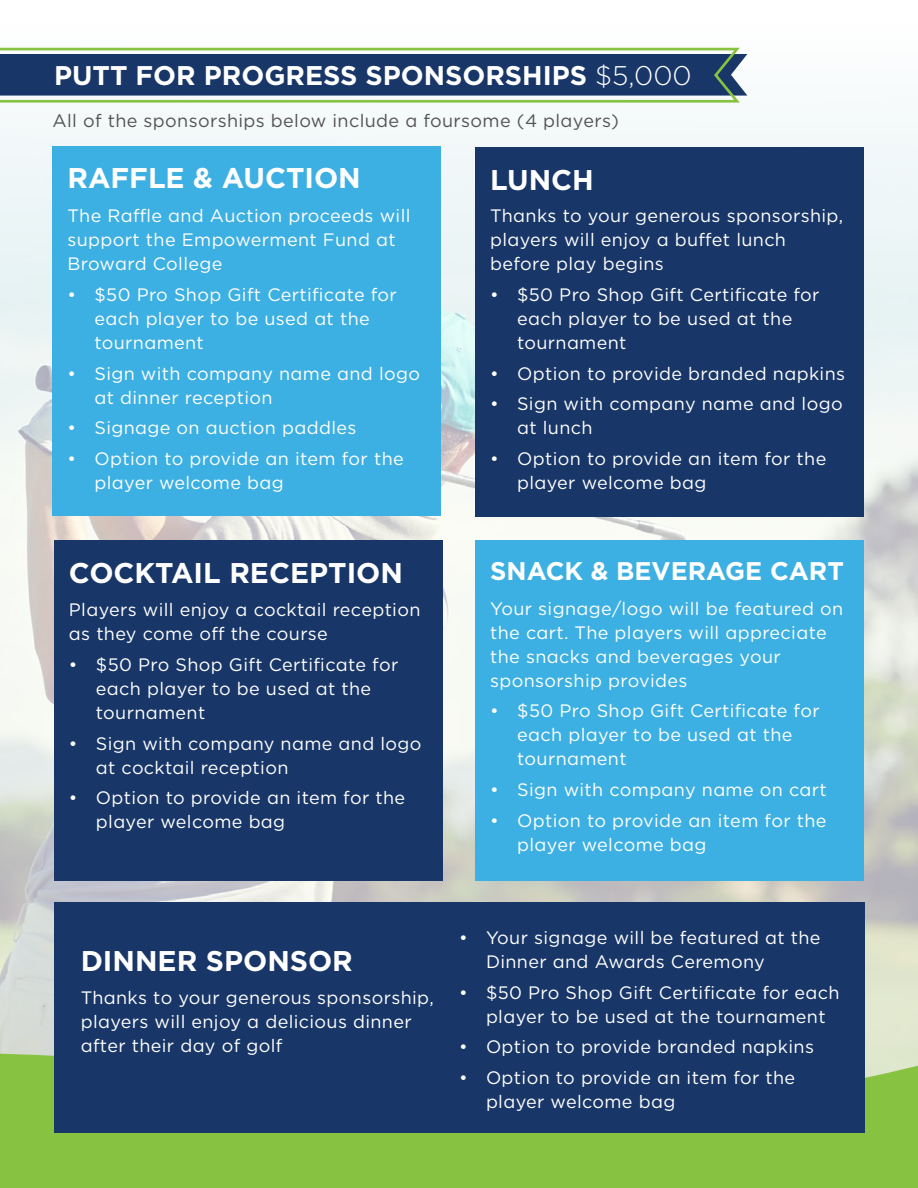
<style>
.page{position:relative;width:918px;height:1188px;background:#fff}
.page>*{position:absolute;margin:0;border:0;box-sizing:border-box;transform-origin:0 0}
.Sponsor_Titles{font:700 28.5px "Gotham";color:#fff}
.Headers{font:700 27px "Gotham";color:#fff}
.Sponsor_Titles-2{font:700 25.5px "Gotham";color:#fff}
.Body_Copy{font:18px/24px "Gotham";letter-spacing:.02em;color:#fff}
.Body_Copy-2{font:18px "Gotham";letter-spacing:.02em;color:#555455}
.s1{font-weight:300}
</style>
<div class="page">
<img style="left:0;top:54px;width:918px;height:989px">
<div style="left:0;top:1043px;width:918px;height:145px;background:#87c240"></div>
<div style="left:53px;top:146px;width:388px;height:370px;background:#3db0e3"></div>
<div style="left:475px;top:147px;width:389px;height:370px;background:#183667"></div>
<div style="left:54px;top:540px;width:389px;height:341px;background:#183667"></div>
<div style="left:475px;top:540px;width:389px;height:341px;background:#3db0e3"></div>
<div style="left:54px;top:903px;width:810px;height:230px;background:#183667"></div>
<svg style="left:0;top:47px;width:743px;height:58px;background:#4e6980"></svg>
<p class="Headers" style="left:54px;top:57px;width:639px">PUTT FOR PROGRESS SPONSORSHIPS <span class="s1">$5,000</span></p>
<p class="Body_Copy-2" style="left:53px;top:109px;width:568px">All of the sponsorships below include a foursome (4 players)</p>
<p class="Sponsor_Titles" style="left:68px;top:159px;width:295px">RAFFLE &amp; AUCTION</p>
<p class="Body_Copy" style="left:68px;top:203px;width:345px">The Raffle and Auction proceeds will support the Empowerment Fund at<br>Broward College</p>
<p class="Body_Copy" style="left:94px;top:282px;width:304px;text-indent:-27px">• $50 Pro Shop Gift Certificate for each player to be used at the tournament</p>
<p class="Body_Copy" style="left:94px;top:361px;width:327px;text-indent:-27px">• Sign with company name and logo at dinner reception</p>
<p class="Body_Copy" style="left:68px;top:416px;width:290px">• Signage on auction paddles</p>
<p class="Body_Copy" style="left:94px;top:446px;width:311px;text-indent:-27px">• Option to provide an item for the player welcome bag</p>
<p class="Sponsor_Titles" style="left:69px;top:554px;width:336px">COCKTAIL RECEPTION</p>
<p class="Body_Copy" style="left:69px;top:597px;width:353px">Players will enjoy a cocktail reception as they come off the course</p>
<p class="Body_Copy" style="left:96px;top:652px;width:304px;text-indent:-27px">• $50 Pro Shop Gift Certificate for each player to be used at the tournament</p>
<p class="Body_Copy" style="left:96px;top:731px;width:327px;text-indent:-27px">• Sign with company name and logo at cocktail reception</p>
<p class="Body_Copy" style="left:96px;top:786px;width:311px;text-indent:-27px">• Option to provide an item for the player welcome bag</p>
<p class="Sponsor_Titles" style="left:490px;top:161px;width:105px">LUNCH</p>
<p class="Body_Copy" style="left:490px;top:203px;width:355px">Thanks to your generous sponsorship, players will enjoy a buffet lunch before play begins</p>
<p class="Body_Copy" style="left:517px;top:282px;width:304px;text-indent:-27px">• $50 Pro Shop Gift Certificate for each player to be used at the tournament</p>
<p class="Body_Copy" style="left:490px;top:361px;width:357px">• Option to provide branded napkins</p>
<p class="Body_Copy" style="left:517px;top:392px;width:327px;text-indent:-27px">• Sign with company name and logo at lunch</p>
<p class="Body_Copy" style="left:517px;top:446px;width:311px;text-indent:-27px">• Option to provide an item for the player welcome bag</p>
<p class="Sponsor_Titles-2" style="left:490px;top:554px;width:355px">SNACK &amp; BEVERAGE CART</p>
<p class="Body_Copy" style="left:490px;top:596px;width:355px">Your signage/logo will be featured on the cart. The players will appreciate the snacks and beverages your sponsorship provides</p>
<p class="Body_Copy" style="left:517px;top:699px;width:304px;text-indent:-27px">• $50 Pro Shop Gift Certificate for each player to be used at the tournament</p>
<p class="Body_Copy" style="left:490px;top:777px;width:338px">• Sign with company name on cart</p>
<p class="Body_Copy" style="left:517px;top:808px;width:311px;text-indent:-27px">• Option to provide an item for the player welcome bag</p>
<p class="Sponsor_Titles" style="left:81px;top:942px;width:274px">DINNER SPONSOR</p>
<p class="Body_Copy" style="left:81px;top:985px;width:355px">Thanks to your generous sponsorship, players will enjoy a delicious dinner after their day of golf</p>
<p class="Body_Copy" style="left:486px;top:925px;width:336px;text-indent:-27px">• Your signage will be featured at the<br>Dinner and Awards Ceremony</p>
<p class="Body_Copy" style="left:486px;top:980px;width:355px;text-indent:-27px">• $50 Pro Shop Gift Certificate for each player to be used at the tournament</p>
<p class="Body_Copy" style="left:459px;top:1035px;width:357px">• Option to provide branded napkins</p>
<p class="Body_Copy" style="left:486px;top:1065px;width:311px;text-indent:-27px">• Option to provide an item for the player welcome bag</p>
</div>
